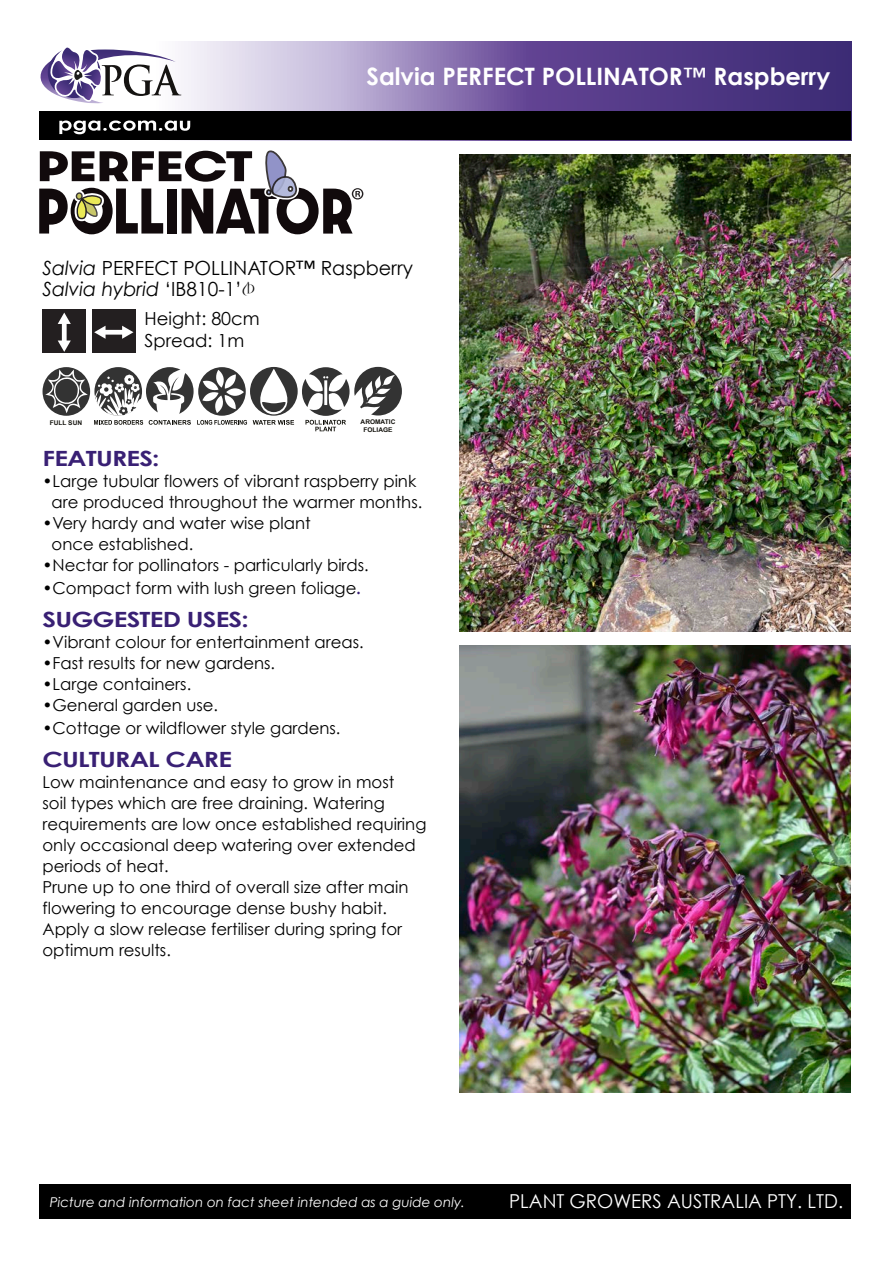
<style>
.page{position:relative;width:893px;height:1263px;background:#fff}
.page>*{position:absolute;margin:0;border:0;box-sizing:border-box;transform-origin:0 0}
.t1{font:700 24px "Century Gothic";color:#fff}
.t2{font:700 21px "Century Gothic";letter-spacing:-.03em;color:#392074;scale:1.25 1}
.t3{font:19.5px "Century Gothic";color:#000}
.t4{font:italic 19.5px "Century Gothic";color:#000}
.t5{font:19.2px "Century Gothic";color:#fff}
.t6{font:18px "Century Gothic";color:#000}
.t7{font:16.5px/21px "Century Gothic";color:#000}
.t8{font:italic 13.5px "Century Gothic";color:#fff}
.t9{font:700 6.45px/7.6px "Arial Narrow";color:#12110b;text-align:center;scale:1.24 1}
.s1{font-style:italic}
.s2{font-style:normal}
.s3{font-weight:700;color:#392074}
</style>
<div class="page">
<svg style="left:39px;top:41px;width:812px;height:99px;background:#8471a9"></svg>
<div style="left:40px;top:112px;width:811px;height:28px;background:#000"></div>
<svg style="left:59px;top:120px;width:131px;height:14px"></svg>
<svg style="left:39px;top:41px;width:142px;height:63px"></svg>
<div style="left:39px;top:1184px;width:812px;height:34px;background:#000"></div>
<div style="left:92px;top:310px;width:44px;height:43px;background:#231f20"></div>
<svg style="left:94px;top:326px;width:39px;height:13px"></svg>
<div style="left:43px;top:310px;width:43px;height:43px;background:#231f20"></div>
<svg style="left:58px;top:313px;width:13px;height:39px"></svg>
<img style="left:459px;top:154px;width:391px;height:477px">
<svg style="left:253px;top:420px;width:41px;height:5px"></svg>
<div style="left:250px;top:367px;width:48px;height:49px;background:#333;border-radius:50%"></div>
<svg style="left:259px;top:369px;width:29px;height:45px"></svg>
<svg style="left:43px;top:367px;width:47px;height:49px"></svg>
<svg style="left:45px;top:369px;width:43px;height:44px"></svg>
<svg style="left:302px;top:367px;width:100px;height:64px"></svg>
<svg style="left:94px;top:367px;width:153px;height:58px"></svg>
<img style="left:459px;top:645px;width:391px;height:447px">
<svg style="left:39px;top:150px;width:324px;height:85px"></svg>
<p class="t1" style="left:366px;top:58px;width:465px">Salvia PERFECT POLLINATOR™ Raspberry</p>
<p class="t3" style="left:43px;top:256px;width:372px"><span class="s1">Salvia</span> PERFECT POLLINATOR™ Raspberry</p>
<p class="t4" style="left:43px;top:277px;width:214px">Salvia hybrid <span class="s2">‘IB810-1’</span><sup>A</sup></p>
<p class="t6" style="left:145px;top:308px;width:117px">Height: 80cm</p>
<p class="t6" style="left:145px;top:329px;width:101px">Spread: 1m</p>
<p class="t9" style="left:50px;top:418px;width:28px">FULL SUN</p>
<p class="t9" style="left:361px;top:418px;width:30px">AROMATIC<br>FOLIAGE</p>
<p class="t2" style="left:43px;top:443px;width:95px">FEATURES:</p>
<p class="t7" style="left:43px;top:471px;width:375px">•Large tubular flowers of vibrant raspberry pink</p>
<p class="t7" style="left:52px;top:492px;width:372px">are produced throughout the warmer months.</p>
<p class="t7" style="left:43px;top:513px;width:270px">•Very hardy and water wise plant</p>
<p class="t7" style="left:52px;top:534px;width:143px">once established.</p>
<p class="t7" style="left:43px;top:555px;width:328px">•Nectar for pollinators - particularly birds.</p>
<p class="t7" style="left:43px;top:577px;width:320px">•Compact form with lush green foliage<span class="s3">.</span></p>
<p class="t2" style="left:43px;top:603px;width:167px">SUGGESTED USES:</p>
<p class="t7" style="left:43px;top:631px;width:323px">•Vibrant colour for entertainment areas.</p>
<p class="t7" style="left:43px;top:652px;width:234px">•Fast results for new gardens.</p>
<p class="t7" style="left:43px;top:673px;width:150px">•Large containers.</p>
<p class="t7" style="left:43px;top:694px;width:177px">•General garden use.</p>
<p class="t7" style="left:43px;top:717px;width:300px">•Cottage or wildflower style gardens.</p>
<p class="t2" style="left:43px;top:743px;width:153px">CULTURAL CARE</p>
<p class="t7" style="left:43px;top:771px;width:385px">Low maintenance and easy to grow in most<br>soil types which are free draining. Watering requirements are low once established requiring only occasional deep watering over extended periods of heat.</p>
<p class="t7" style="left:43px;top:876px;width:367px">Prune up to one third of overall size after main flowering to encourage dense bushy habit.</p>
<p class="t7" style="left:43px;top:918px;width:361px">Apply a slow release fertiliser during spring for optimum results.</p>
<p class="t8" style="left:50px;top:1194px;width:417px">Picture and information on fact sheet intended as a guide only.</p>
<p class="t5" style="left:509px;top:1187px;width:335px">PLANT GROWERS AUSTRALIA PTY. LTD.</p>
</div>
